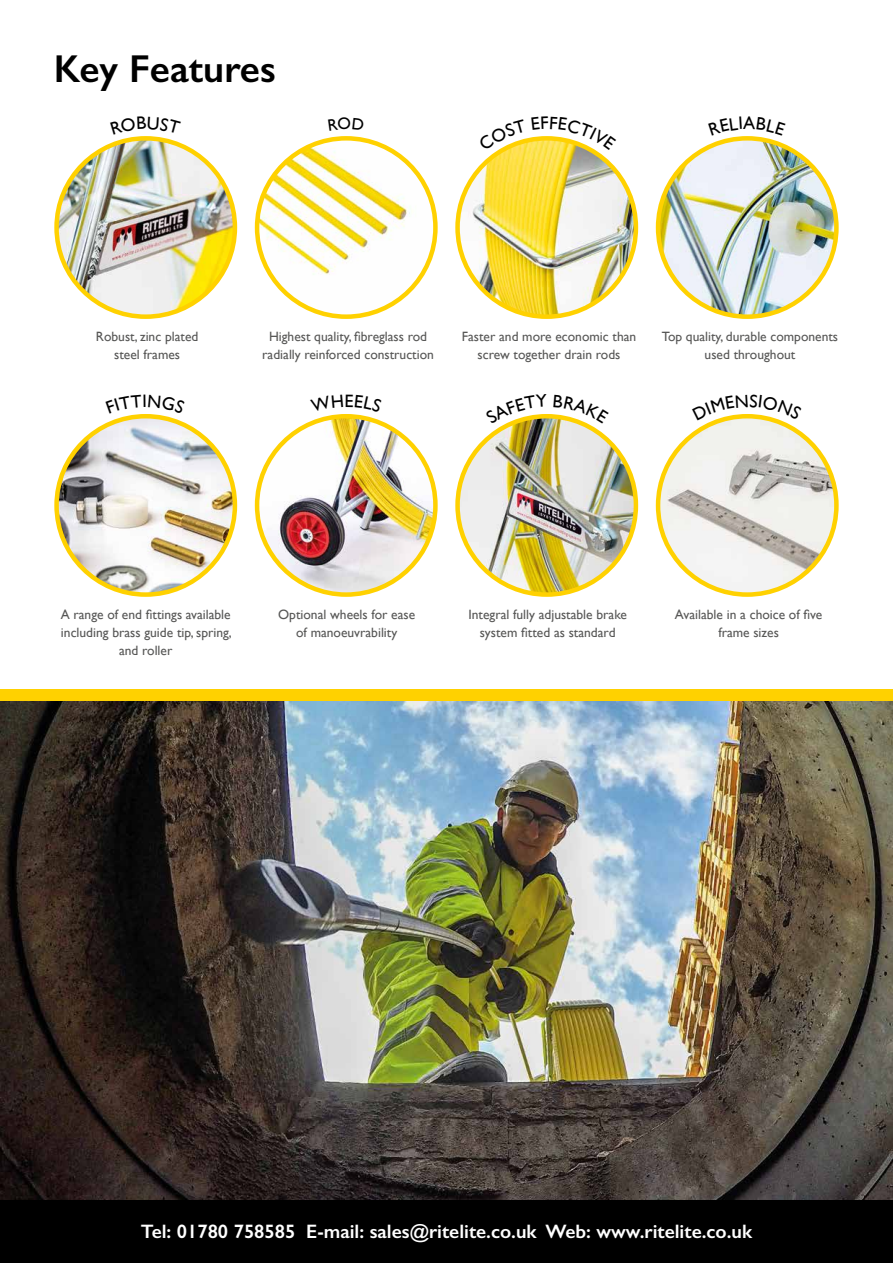
<style>
.page{position:relative;width:893px;height:1263px;background:#fff}
.page>*{position:absolute;margin:0;border:0;box-sizing:border-box;transform-origin:0 0}
.t1{font:600 39px "Gill Sans";color:#000}
.t2{font:600 19.5px "Gill Sans";color:#fff}
.t3{font:13.5px/18px "Gill Sans";color:#575756;text-align:center}
</style>
<div class="page">
<div style="left:0;top:1199px;width:893px;height:64px;background:#000"></div>
<img style="left:0;top:701px;width:893px;height:498px">
<img style="left:57px;top:138px;width:178px;height:179px;border-radius:89px">
<div style="left:54px;top:136px;width:183px;height:183px;border:4px solid #ffd100;border-radius:50%"></div>
<img style="left:57px;top:416px;width:178px;height:179px;border-radius:89px">
<div style="left:54px;top:414px;width:183px;height:183px;border:4px solid #ffd100;border-radius:50%"></div>
<img style="left:257px;top:138px;width:178px;height:179px;border-radius:89px">
<div style="left:255px;top:136px;width:183px;height:183px;border:4px solid #ffd100;border-radius:50%"></div>
<img style="left:257px;top:416px;width:178px;height:179px;border-radius:89px">
<div style="left:255px;top:414px;width:183px;height:183px;border:4px solid #ffd100;border-radius:50%"></div>
<img style="left:458px;top:138px;width:178px;height:179px;border-radius:89px">
<img style="left:458px;top:416px;width:178px;height:179px;border-radius:89px">
<img style="left:658px;top:138px;width:178px;height:179px;border-radius:89px">
<div style="left:656px;top:136px;width:183px;height:183px;border:4px solid #ffd100;border-radius:50%"></div>
<img style="left:658px;top:416px;width:178px;height:179px;border-radius:89px">
<div style="left:0;top:689px;width:893px;height:11px;background:#ffd100"></div>
<svg style="left:497px;top:136px;width:100px;height:15px"></svg>
<svg style="left:505px;top:414px;width:42px;height:10px"></svg>
<svg style="left:554px;top:414px;width:33px;height:9px"></svg>
<svg style="left:715px;top:414px;width:65px;height:6px"></svg>
<h1 class="t1" style="left:54px;top:46px;width:224px">Key Features</h1>
<p class="t3" style="left:96px;top:327px;width:104px">Robust, zinc plated steel frames</p>
<p class="t3" style="left:262px;top:327px;width:173px">Highest quality, fibreglass rod radially reinforced construction</p>
<p class="t3" style="left:462px;top:327px;width:176px">Faster and more economic than screw together drain rods</p>
<p class="t3" style="left:662px;top:327px;width:178px">Top quality, durable components used throughout</p>
<p class="t3" style="left:61px;top:605px;width:173px">A range of end fittings available including brass guide tip, spring, and roller</p>
<p class="t3" style="left:278px;top:605px;width:138px">Optional wheels for ease of manoeuvrability</p>
<p class="t3" style="left:468px;top:605px;width:160px">Integral fully adjustable brake system fitted as standard</p>
<p class="t3" style="left:675px;top:605px;width:149px">Available in a choice of five frame sizes</p>
<h2 class="t2" style="left:141px;top:1220px;width:613px">Tel: 01780 758585 E-mail: sales@ritelite.co.uk Web: www.ritelite.co.uk</h2>
</div>
